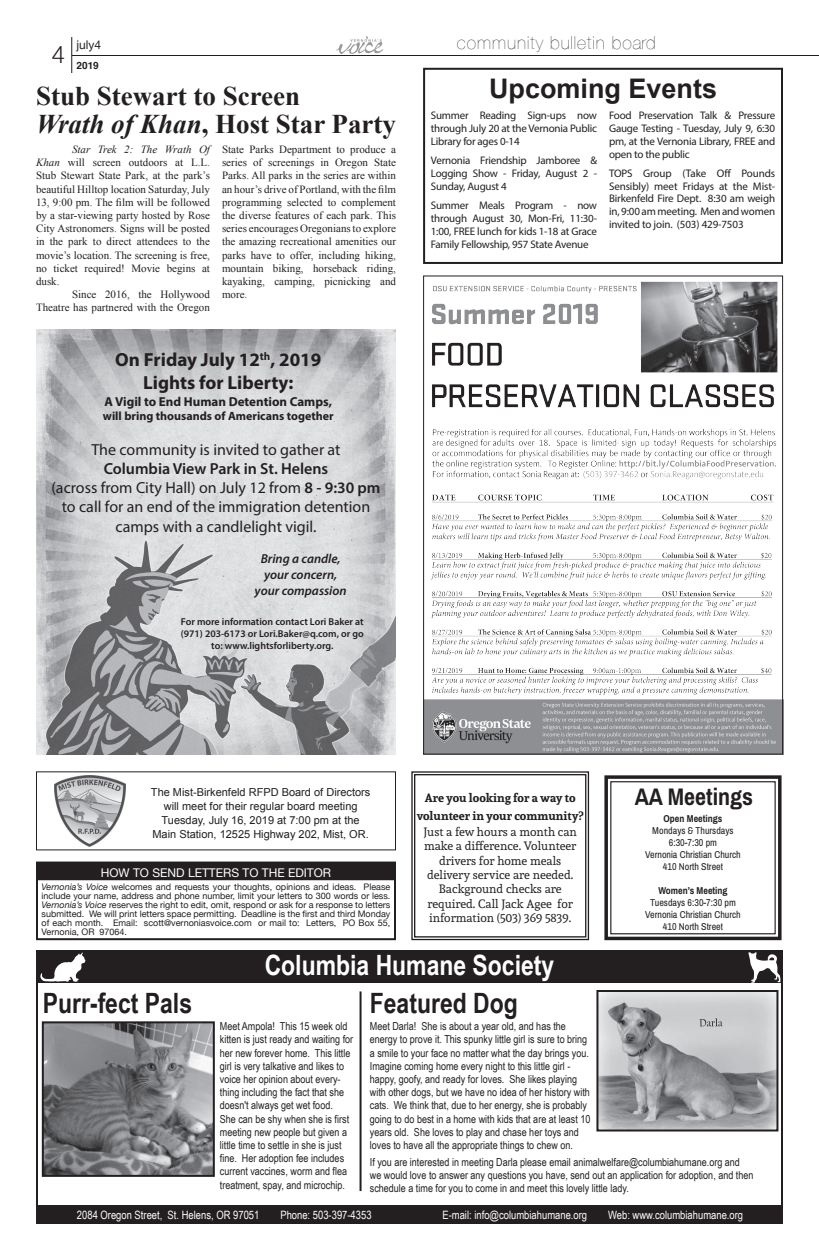
<style>
.page{position:relative;width:819px;height:1260px;background:#fff}
.page>*{position:absolute;margin:0;border:0;box-sizing:border-box;transform-origin:0 0}
.t1{font:700 28px "Arial Narrow";color:#231f20}
.t2{font:700 28px "Arial Narrow";color:#fff}
.t3{font:700 27px/28px "Times New Roman";color:#231f20}
.t4{font:700 27px "Arial";color:#231f20}
.t5{font:700 24px "Archivo Narrow";color:#231f20}
.t6{font:300 24px "Helvetica Neue";color:#231f20}
.t7{font:700 19px/22.8px "Myriad Pro";color:#231f20;text-align:center}
.t8{font:200 18px "Helvetica Neue";letter-spacing:.055em;color:#231f20}
.t9{font:16px/19.2px "Myriad Pro";color:#231f20;text-align:center}
.t10{font:italic 600 13px/15.6px "Myriad Pro";color:#231f20;text-align:center}
.t11{font:700 13px "Myriad Pro";color:#231f20}
.t12{font:12px/14.4px "Andada";color:#231f20;text-align:center}
.t13{font:700 12px "Andada";color:#231f20}
.t14{font:700 12px "Myriad Pro";color:#231f20}
.t15{font:12px "Helvetica Neue";color:#fff}
.t16{font:12px "Helvetica Neue";color:#231f20}
.t17{font:11.5px "Arial Narrow";color:#fff}
.t18{font:11px/13.2px "Arial Narrow";color:#231f20}
.t19{font:11px/13.2px "Times New Roman";color:#231f20;text-align:justify}
.t20{font:11px/13px "Myriad Pro";letter-spacing:-.02em;color:#231f20;text-align:justify}
.t21{font:11px/14px "Arial";color:#231f20;text-align:center}
.t22{font:10px/12px "Archivo Narrow";color:#231f20;text-align:center}
.t23{font:600 10px/12px "Myriad Pro";color:#231f20;text-align:center}
.t24{font:700 10px "Archivo Narrow";color:#231f20}
.t25{font:700 10px "Helvetica";color:#231f20}
.t26{font:9px/9px "Helvetica Neue";color:#231f20;text-align:justify}
.s1{font-style:italic}
.s2{font-weight:600}
</style>
<div class="page">
<hr style="left:71px;top:37px;width:1px;height:36px;background:#231f20">
<hr style="left:72px;top:55px;width:747px;height:1px;background:#231f20">
<img style="left:336px;top:36px;width:48px;height:18px">
<img style="left:36px;top:329px;width:360px;height:426px">
<div style="left:36px;top:875px;width:360px;height:65px;border:2px solid #231f20"></div>
<div style="left:37px;top:862px;width:358px;height:18px;background:#231f20"></div>
<svg style="left:39px;top:990px;width:741px;height:216px"></svg>
<div style="left:36px;top:950px;width:747px;height:33px;background:#231f20"></div>
<div style="left:36px;top:1206px;width:747px;height:18px;background:#231f20"></div>
<hr style="left:360px;top:991px;width:2px;height:200px;background:#231f20">
<svg style="left:748px;top:953px;width:32px;height:30px"></svg>
<svg style="left:40px;top:953px;width:45px;height:29px"></svg>
<img style="left:45px;top:1024px;width:167px;height:150px">
<img style="left:599px;top:993px;width:176px;height:136px">
<div style="left:42px;top:1021px;width:173px;height:156px;border:2px solid #231f20"></div>
<div style="left:596px;top:990px;width:182px;height:142px;border:2px solid #231f20"></div>
<div style="left:36px;top:950px;width:747px;height:274px;border:2px solid #231f20"></div>
<div style="left:423px;top:68px;width:360px;height:196px;border:2px solid #231f20"></div>
<img style="left:55px;top:776px;width:70px;height:70px">
<svg style="left:604px;top:775px;width:178px;height:166px"></svg>
<div style="left:610px;top:781px;width:166px;height:153px;border:1px solid #231f20"></div>
<svg style="left:411px;top:771px;width:179px;height:170px"></svg>
<div style="left:414px;top:774px;width:172px;height:164px;border:1px solid #231f20"></div>
<img style="left:425px;top:281px;width:356px;height:472px">
<h3 class="t6" style="left:52px;top:41px;width:15px">4</h3>
<p class="t16" style="left:77px;top:41px;width:26px">july4</p>
<p class="t25" style="left:77px;top:60px;width:24px">2019</p>
<h2 class="t3" style="left:36px;top:85px;width:362px">Stub Stewart to Screen<br><span class="s1">Wrath of Khan</span>, Host Star Party</h2>
<p class="t19" style="left:36px;top:143px;width:176px;text-indent:36px"><span class="s1">Star Trek 2: The Wrath Of Khan</span> will screen outdoors at L.L.<br>Stub Stewart State Park, at the park’s beautiful Hilltop location Saturday, July 13, 9:00 pm. The film will be followed by a star-viewing party hosted by Rose City Astronomers. Signs will be posted in the park to direct attendees to the movie’s location. The screening is free, no ticket required! Movie begins at dusk.</p>
<p class="t19" style="left:36px;top:288px;width:175px;text-align:right">Since 2016, the Hollywood<br>Theatre has partnered with the Oregon</p>
<p class="t19" style="left:222px;top:143px;width:176px">State Parks Department to produce a series of screenings in Oregon State Parks. All parks in the series are within an hour’s drive of Portland, with the film programming selected to complement the diverse features of each park. This series encourages Oregonians to explore the amazing recreational amenities our parks have to offer, including hiking, mountain biking, horseback riding, kayaking, camping, picnicking and more.</p>
<h3 class="t7" style="left:115px;top:350px;width:208px">On Friday July 12<sup>th</sup>, 2019<br>Lights for Liberty:</h3>
<p class="t11" style="left:105px;top:396px;width:229px">A Vigil to End Human Detention Camps,</p>
<p class="t14" style="left:103px;top:411px;width:232px">will bring thousands of Americans together</p>
<h3 class="t9" style="left:91px;top:441px;width:251px">The community is invited to gather at</h3>
<h3 class="t9" style="left:51px;top:460px;width:331px"><span class="s2">Columbia View Park in St. Helens<br></span>(across from City Hall) on July 12 from <span class="s2">8 - 9:30 pm </span>to call for an end of the immigration detention camps with a candlelight vigil.</h3>
<p class="t10" style="left:255px;top:552px;width:94px">Bring a candle, your concern, your compassion</p>
<p class="t23" style="left:181px;top:616px;width:184px">For more information contact Lori Baker at (971) 203-6173 or Lori.Baker@q.com, or go to: www.lightsforliberty.org.</p>
<h3 class="t8" style="left:457px;top:36px;width:201px">community bulletin board</h3>
<h2 class="t4" style="left:489px;top:79px;width:230px">Upcoming Events</h2>
<p class="t20" style="left:431px;top:110px;width:168px">Summer Reading Sign-ups now through July 20 at the Vernonia Public Library for ages 0-14</p>
<p class="t20" style="left:431px;top:155px;width:168px">Vernonia Friendship Jamboree &amp; Logging Show - Friday, August 2 - Sunday, August 4</p>
<p class="t20" style="left:431px;top:199px;width:168px">Summer Meals Program - now through August 30, Mon-Fri, 11:30- 1:00, FREE lunch for kids 1-18 at Grace Family Fellowship, 957 State Avenue</p>
<p class="t20" style="left:609px;top:110px;width:168px">Food Preservation Talk &amp; Pressure Gauge Testing - Tuesday, July 9, 6:30 pm, at the Vernonia Library, FREE and open to the public</p>
<p class="t20" style="left:609px;top:168px;width:168px">TOPS Group (Take Off Pounds Sensibly) meet Fridays at the Mist-Birkenfeld Fire Dept. 8:30 am weigh in, 9:00 am meeting. Men and women invited to join. (503) 429-7503</p>
<p class="t21" style="left:151px;top:786px;width:221px">The Mist-Birkenfeld RFPD Board of Directors will meet for their regular board meeting Tuesday, July 16, 2019 at 7:00 pm at the Main Station, 12525 Highway 202, Mist, OR.</p>
<p class="t15" style="left:101px;top:868px;width:232px">HOW TO SEND LETTERS TO THE EDITOR</p>
<p class="t26" style="left:42px;top:883px;width:350px"><span class="s1">Vernonia’s Voice</span> welcomes and requests your thoughts, opinions and ideas. Please include your name, address and phone number, limit your letters to 300 words or less.<br><span class="s1">Vernonia’s Voice</span> reserves the right to edit, omit, respond or ask for a response to letters submitted. We will print letters space permitting. Deadline is the first and third Monday of each month. Email: scott@vernoniasvoice.com or mail to: Letters, PO Box 55, Vernonia, OR 97064.</p>
<p class="t13" style="left:425px;top:793px;width:152px">Are you looking for a way to</p>
<h3 class="t5" style="left:635px;top:787px;width:120px">AA Meetings</h3>
<p class="t13" style="left:417px;top:811px;width:168px">volunteer in your community?</p>
<p class="t12" style="left:424px;top:825px;width:155px">Just a few hours a month can make a difference. Volunteer drivers for home meals delivery service are needed.<br>Background checks are required. Call Jack Agee for information (503) 369 5839.</p>
<p class="t24" style="left:664px;top:815px;width:60px">Open Meetings</p>
<p class="t22" style="left:645px;top:825px;width:97px">Mondays &amp; Thursdays<br>6:30-7:30 pm<br>Vernonia Christian Church<br>410 North Street</p>
<p class="t24" style="left:658px;top:887px;width:71px">Women’s Meeting</p>
<p class="t22" style="left:645px;top:897px;width:97px">Tuesdays 6:30-7:30 pm<br>Vernonia Christian Church<br>410 North Street</p>
<h1 class="t1" style="left:43px;top:992px;width:151px">Purr-fect Pals</h1>
<h1 class="t2" style="left:265px;top:955px;width:291px">Columbia Humane Society</h1>
<p class="t18" style="left:220px;top:1021px;width:135px">Meet Ampola! This 15 week old kitten is just ready and waiting for her new forever home. This little girl is very talkative and likes to voice her opinion about every&shy;thing including the fact that she doesn't always get wet food.<br>She can be shy when she is first meeting new people but given a little time to settle in she is just fine. Her adoption fee includes current vaccines, worm and flea treatment, spay, and microchip.</p>
<h1 class="t1" style="left:370px;top:992px;width:149px">Featured Dog</h1>
<p class="t18" style="left:370px;top:1021px;width:222px">Meet Darla! She is about a year old, and has the energy to prove it. This spunky little girl is sure to bring a smile to your face no matter what the day brings you.<br>Imagine coming home every night to this little girl - happy, goofy, and ready for loves. She likes playing with other dogs, but we have no idea of her history with cats. We think that, due to her energy, she is probably going to do best in a home with kids that are at least 10 years old. She loves to play and chase her toys and loves to have all the appropriate things to chew on.</p>
<p class="t18" style="left:370px;top:1157px;width:385px">If you are interested in meeting Darla please email animalwelfare@columbiahumane.org and we would love to answer any questions you have, send out an application for adoption, and then schedule a time for you to come in and meet this lovely little lady.</p>
<p class="t17" style="left:77px;top:1211px;width:184px">2084 Oregon Street, St. Helens, OR 97051</p>
<p class="t17" style="left:280px;top:1211px;width:93px">Phone: 503-397-4353</p>
<p class="t17" style="left:442px;top:1211px;width:146px">E-mail: info@columbiahumane.org</p>
<p class="t17" style="left:608px;top:1211px;width:137px">Web: www.columbiahumane.org</p>
</div>
